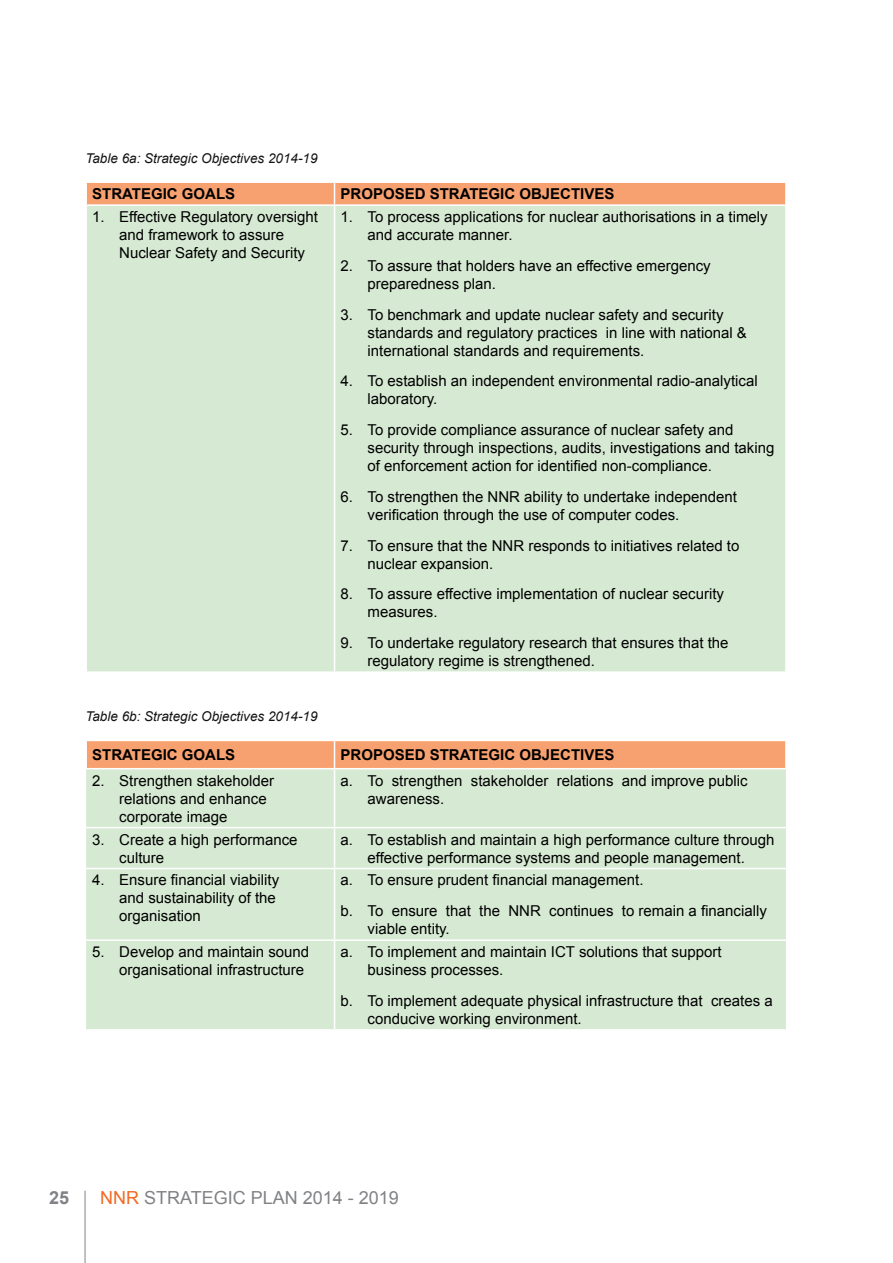
<style>
.page{position:relative;width:893px;height:1263px;background:#fff}
.page>*{position:absolute;margin:0;border:0;box-sizing:border-box;transform-origin:0 0}
.t1{font:18px "Arial";color:#808285}
.t2{font:700 18px "Arial";color:#808285}
.t3{font:15px/18px "Arial";color:#000}
.t4{font:700 15px "Arial";color:#000}
.t5{font:italic 13.5px "Arial";color:#141414}
.s1{color:#f26a24}
</style>
<div class="page">
<hr style="left:85px;top:1191px;width:1px;height:72px;background:#808285">
<div style="left:87px;top:206px;width:698px;height:465px;background:#d6ead3"></div>
<div style="left:87px;top:182px;width:698px;height:22px;background:#f8a170"></div>
<hr style="left:334px;top:206px;width:1px;height:465px;background:#fff">
<div style="left:86px;top:769px;width:700px;height:260px;background:#d6ead3"></div>
<hr style="left:334px;top:769px;width:1px;height:58px;background:#fff">
<hr style="left:86px;top:827px;width:248px;height:1px;background:#fff">
<hr style="left:334px;top:827px;width:452px;height:1px;background:#fff">
<hr style="left:334px;top:828px;width:1px;height:40px;background:#fff">
<hr style="left:86px;top:868px;width:248px;height:1px;background:#fff">
<hr style="left:334px;top:868px;width:452px;height:1px;background:#fff">
<hr style="left:334px;top:869px;width:1px;height:70px;background:#fff">
<hr style="left:86px;top:939px;width:248px;height:2px;background:#fff">
<hr style="left:334px;top:939px;width:452px;height:2px;background:#fff">
<hr style="left:334px;top:941px;width:1px;height:88px;background:#fff">
<svg style="left:86px;top:740px;width:699px;height:28px;background:#f8a576"></svg>
<p class="t5" style="left:85px;top:149px;width:234px">Table 6a: Strategic Objectives 2014-19</p>
<p class="t4" style="left:92px;top:184px;width:11px">STRATEGI</p>
<p class="t4" style="left:167px;top:184px;width:28px">C GOA</p>
<p class="t4" style="left:216px;top:184px;width:19px">LS</p>
<p class="t4" style="left:340px;top:184px;width:54px">PROPOSED</p>
<p class="t4" style="left:430px;top:184px;width:11px">STRATEGI</p>
<p class="t4" style="left:504px;top:184px;width:77px">C OBJECTIVES</p>
<p class="t3" style="left:119px;top:208px;width:200px;text-indent:-27px">1. Effective Regulatory oversight and framework to assure<br>Nuclear Safety and Security</p>
<p class="t3" style="left:367px;top:208px;width:402px;text-indent:-27px">1. To process applications for nuclear authorisations in a timely and accurate manner.</p>
<p class="t3" style="left:367px;top:257px;width:345px;text-indent:-27px">2. To assure that holders have an effective emergency preparedness plan.</p>
<p class="t3" style="left:367px;top:305px;width:381px;text-indent:-27px">3. To benchmark and update nuclear safety and security standards and regulatory practices in line with national &amp; international standards and requirements.</p>
<p class="t3" style="left:367px;top:372px;width:392px;text-indent:-27px">4. To establish an independent environmental radio-analytical laboratory.</p>
<p class="t3" style="left:367px;top:421px;width:408px;text-indent:-27px">5. To provide compliance assurance of nuclear safety and security through inspections, audits, investigations and taking of enforcement action for identified non-compliance.</p>
<p class="t3" style="left:367px;top:488px;width:371px;text-indent:-27px">6. To strengthen the NNR ability to undertake independent verification through the use of computer codes.</p>
<p class="t3" style="left:367px;top:536px;width:373px;text-indent:-27px">7. To ensure that the NNR responds to initiatives related to nuclear expansion.</p>
<p class="t3" style="left:367px;top:585px;width:358px;text-indent:-27px">8. To assure effective implementation of nuclear security measures.</p>
<p class="t3" style="left:367px;top:634px;width:363px;text-indent:-27px">9. To undertake regulatory research that ensures that the regulatory regime is strengthened.</p>
<p class="t5" style="left:85px;top:707px;width:234px">Table 6b: Strategic Objectives 2014-19</p>
<p class="t4" style="left:92px;top:745px;width:11px">STRATEGI</p>
<p class="t4" style="left:167px;top:745px;width:28px">C GOA</p>
<p class="t4" style="left:216px;top:745px;width:19px">LS</p>
<p class="t4" style="left:340px;top:745px;width:54px">PROPOSED</p>
<p class="t4" style="left:430px;top:745px;width:11px">STRATEGI</p>
<p class="t4" style="left:504px;top:745px;width:77px">C OBJECTIVES</p>
<p class="t3" style="left:119px;top:771px;width:157px;text-indent:-27px">2. Strengthen stakeholder relations and enhance corporate image</p>
<p class="t3" style="left:367px;top:771px;width:382px;text-indent:-27px">a. To strengthen stakeholder relations and improve public awareness.</p>
<p class="t3" style="left:119px;top:830px;width:180px;text-indent:-27px">3. Create a high performance culture</p>
<p class="t3" style="left:340px;top:830px;width:435px;text-align:center">a. To establish and maintain a high performance culture through effective performance systems and people management.</p>
<p class="t3" style="left:119px;top:871px;width:162px;text-indent:-27px">4. Ensure financial viability and sustainability of the organisation</p>
<p class="t3" style="left:340px;top:865px;width:428px;line-height:30.8px">a. To ensure prudent financial management.<br>b. To ensure that the NNR continues to remain a financially</p>
<p class="t3" style="left:367px;top:920px;width:84px">viable entity.</p>
<p class="t3" style="left:119px;top:943px;width:192px;text-indent:-27px">5. Develop and maintain sound organisational infrastructure</p>
<p class="t3" style="left:367px;top:943px;width:356px;text-indent:-27px">a. To implement and maintain ICT solutions that support business processes.</p>
<p class="t3" style="left:367px;top:992px;width:407px;text-indent:-27px">b. To implement adequate physical infrastructure that creates a conducive working environment.</p>
<p class="t2" style="left:49px;top:1185px;width:22px">25</p>
<p class="t1" style="left:100px;top:1186px;width:300px"><span class="s1">NNR</span> STRATEGIC PLAN 2014 - 2019</p>
</div>
